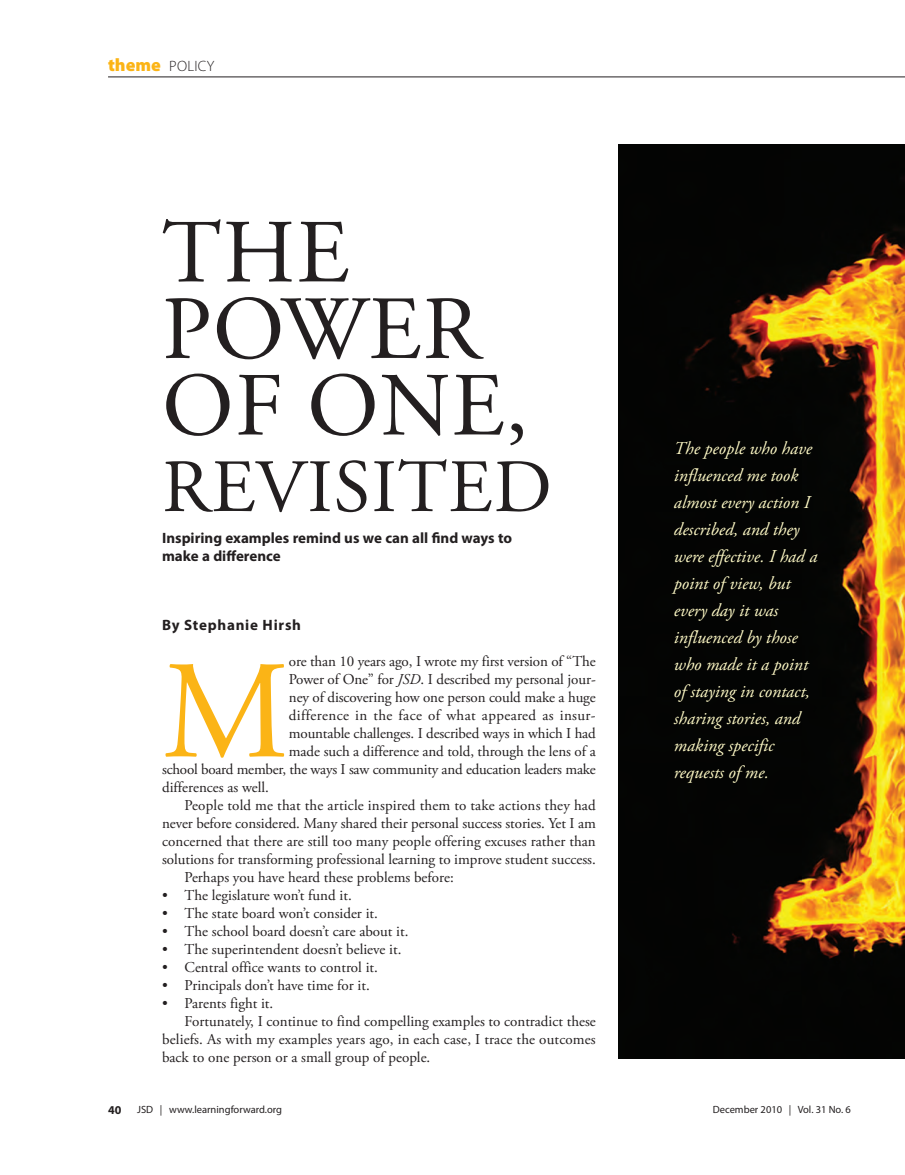
<style>
.page{position:relative;width:905px;height:1175px;background:#fff}
.page>*{position:absolute;margin:0;border:0;box-sizing:border-box;transform-origin:0 0}
.t1{font:139.05px "Adobe Garamond Pro";color:#fbb416}
.t2{font:90px/76.5px "Adobe Garamond Pro";letter-spacing:.015em;color:#231f20}
.t3{font:75px "Adobe Garamond Pro";letter-spacing:.015em;color:#231f20}
.t4{font:italic 18px/27px "Adobe Garamond Pro";color:#fffac6}
.t5{font:15px "Adobe Garamond Pro";color:#231f20}
.t6{font:700 15px/18px "Myriad Pro";color:#231f20}
.t7{font:15px "Adobe Garamond Pro";letter-spacing:.025em;color:#231f20}
.t8{font:700 15px "Myriad Pro";letter-spacing:.05em;color:#231f20}
.t9{font:300 15px "Myriad Pro";letter-spacing:.02em;color:#231f20}
.t10{font:700 12px "Myriad Pro";color:#231f20}
.t11{font:10.5px "Myriad Pro";color:#231f20}
.s1{font-weight:900;font-size:18px;color:#fbb416}
.s2{font-style:italic}
</style>
<div class="page">
<hr style="left:108px;top:76px;width:796px;height:1px;background:#231f20">
<img style="left:618px;top:144px;width:286px;height:914px">
<p class="t9" style="left:108px;top:61px;width:108px"><span class="s1">theme</span> pOLiCy</p>
<h2 class="t2" style="left:162px;top:222px;width:367px">THE<br>POWER<br>OF ONE,</h2>
<h3 class="t3" style="left:162px;top:457px;width:391px">REVISITED</h3>
<p class="t6" style="left:162px;top:530px;width:351px">Inspiring examples remind us we can all find ways to make a difference</p>
<p class="t8" style="left:162px;top:619px;width:140px">By stephanie Hirsh</p>
<h1 class="t1" style="left:162px;top:657px;width:128px">M</h1>
<p class="t5" style="left:289px;top:655px;width:308px">ore than 10 years ago, I wrote my first version of “The</p>
<p class="t5" style="left:289px;top:673px;width:308px">Power of One” for <span class="s2">JSD</span>. I described my personal jour-</p>
<p class="t5" style="left:289px;top:691px;width:308px">ney of discovering how one person could make a huge</p>
<p class="t7" style="left:289px;top:709px;width:308px">difference in the face of what appeared as insur-</p>
<p class="t5" style="left:289px;top:727px;width:308px">mountable challenges. I described ways in which I had</p>
<p class="t5" style="left:289px;top:745px;width:308px">made such a difference and told, through the lens of a</p>
<p class="t5" style="left:162px;top:763px;width:435px">school board member, the ways I saw community and education leaders make</p>
<p class="t5" style="left:162px;top:781px;width:108px">differences as well.</p>
<p class="t5" style="left:184px;top:799px;width:412px">People told me that the article inspired them to take actions they had</p>
<p class="t5" style="left:162px;top:817px;width:435px">never before considered. Many shared their personal success stories. yet I am</p>
<p class="t5" style="left:162px;top:835px;width:435px">concerned that there are still too many people offering excuses rather than</p>
<p class="t5" style="left:162px;top:853px;width:435px">solutions for transforming professional learning to improve student success.</p>
<p class="t5" style="left:184px;top:871px;width:271px">Perhaps you have heard these problems before:</p>
<p class="t5" style="left:162px;top:889px;width:191px">• The legislature won’t fund it.</p>
<p class="t5" style="left:162px;top:907px;width:217px">• The state board won’t consider it.</p>
<p class="t5" style="left:162px;top:925px;width:248px">• The school board doesn’t care about it.</p>
<p class="t5" style="left:162px;top:943px;width:241px">• The superintendent doesn’t believe it.</p>
<p class="t5" style="left:162px;top:961px;width:217px">• Central office wants to control it.</p>
<p class="t5" style="left:162px;top:979px;width:209px">• Principals don’t have time for it.</p>
<p class="t5" style="left:162px;top:997px;width:113px">• Parents fight it.</p>
<p class="t5" style="left:184px;top:1015px;width:413px">Fortunately, I continue to find compelling examples to contradict these</p>
<p class="t5" style="left:162px;top:1033px;width:435px">beliefs. As with my examples years ago, in each case, I trace the outcomes</p>
<p class="t5" style="left:162px;top:1051px;width:270px">back to one person or a small group of people.</p>
<p class="t4" style="left:674px;top:436px;width:145px">The people who have influenced me took almost every action I described, and they were effective. I had a point of view, but every day it was influenced by those who made it a point of staying in contact, sharing stories, and making specific requests of me.</p>
<p class="t10" style="left:108px;top:1105px;width:15px">40</p>
<p class="t11" style="left:137px;top:1105px;width:146px">JSD | www.learningforward.org</p>
<p class="t11" style="left:712px;top:1105px;width:140px">December 2010 | Vol. 31 No. 6</p>
</div>
